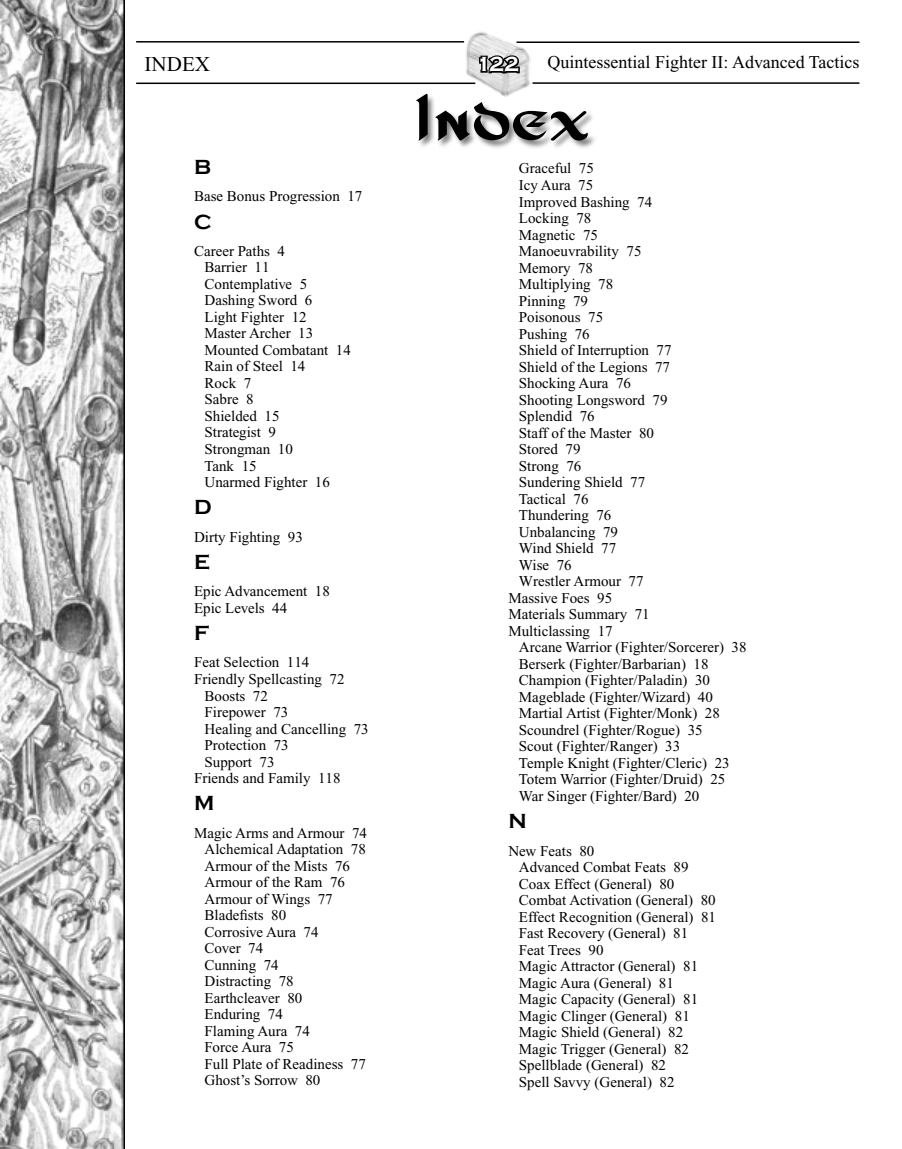
<style>
.page{position:relative;width:902px;height:1149px;background:#fff}
.page>*{position:absolute;margin:0;border:0;box-sizing:border-box;transform-origin:0 0}
.t1{font:60px "DS Celtic 2";color:#000}
.t2{font:700 21px "Copperplate Gothic";color:#000}
.t3{font:21px "Times New Roman";color:#000}
.t4{font:700 21px "Copperplate Gothic";color:#fff}
.t5{font:18px "Times New Roman";color:#000}
.t6{font:15px/16.5px "Times New Roman";color:#000}
</style>
<div class="page">
<img style="left:466px;top:32px;width:64px;height:62px">
<hr style="left:516px;top:41px;width:343px;height:2px;background:#000">
<hr style="left:532px;top:82px;width:327px;height:2px;background:#000">
<svg style="left:477px;top:53px;width:45px;height:23px"></svg>
<hr style="left:136px;top:82px;width:339px;height:2px;background:#000">
<hr style="left:136px;top:41px;width:328px;height:2px;background:#000">
<svg style="left:0;top:0;width:125px;height:1148px"></svg>
<div style="left:416px;top:94px;width:181px;height:56px;background:#000;opacity:.5"></div>
<h2 class="t3" style="left:145px;top:52px;width:67px">INDEX</h2>
<h2 class="t4" style="left:476px;top:53px;width:45px">122</h2>
<p class="t5" style="left:547px;top:52px;width:313px">Quintessential Fighter II: Advanced Tactics</p>
<h1 class="t1" style="left:415px;top:77px;width:175px">Index</h1>
<h2 class="t2" style="left:194px;top:155px;width:18px">B</h2>
<p class="t6" style="left:194px;top:188px;width:170px">Base Bonus Progression 17</p>
<h2 class="t2" style="left:194px;top:210px;width:19px">C</h2>
<p class="t6" style="left:204px;top:242px;width:148px;text-indent:-10px">Career Paths 4<br>Barrier 11<br>Contemplative 5<br>Dashing Sword 6<br>Light Fighter 12<br>Master Archer 13<br>Mounted Combatant 14<br>Rain of Steel 14<br>Rock 7<br>Sabre 8<br>Shielded 15<br>Strategist 9<br>Strongman 10<br>Tank 15<br>Unarmed Fighter 16</p>
<h2 class="t2" style="left:194px;top:495px;width:19px">D</h2>
<p class="t6" style="left:194px;top:528px;width:110px">Dirty Fighting 93</p>
<h2 class="t2" style="left:194px;top:550px;width:17px">E</h2>
<p class="t6" style="left:194px;top:583px;width:137px">Epic Advancement 18<br>Epic Levels 44</p>
<h2 class="t2" style="left:194px;top:621px;width:17px">F</h2>
<p class="t6" style="left:194px;top:654px;width:117px">Feat Selection 114</p>
<p class="t6" style="left:194px;top:670px;width:152px">Friendly Spellcasting 72</p>
<p class="t6" style="left:204px;top:687px;width:65px">Boosts 72</p>
<p class="t6" style="left:204px;top:703px;width:85px">Firepower 73</p>
<p class="t6" style="left:204px;top:720px;width:166px">Healing and Cancelling 73</p>
<p class="t6" style="left:204px;top:736px;width:86px">Protection 73</p>
<p class="t6" style="left:204px;top:753px;width:72px">Support 73</p>
<p class="t6" style="left:194px;top:769px;width:148px">Friends and Family 118</p>
<h2 class="t2" style="left:194px;top:791px;width:22px">M</h2>
<p class="t6" style="left:204px;top:824px;width:164px;text-indent:-10px">Magic Arms and Armour 74<br>Alchemical Adaptation 78<br>Armour of the Mists 76<br>Armour of the Ram 76<br>Armour of Wings 77<br>Bladefists 80<br>Corrosive Aura 74<br>Cover 74<br>Cunning 74<br>Distracting 78<br>Earthcleaver 80<br>Enduring 74<br>Flaming Aura 74<br>Force Aura 75<br>Full Plate of Readiness 77<br>Ghost’s Sorrow 80</p>
<p class="t6" style="left:519px;top:160px;width:76px">Graceful 75</p>
<p class="t6" style="left:519px;top:177px;width:76px">Icy Aura 75</p>
<p class="t6" style="left:519px;top:193px;width:135px">Improved Bashing 74</p>
<p class="t6" style="left:519px;top:210px;width:74px">Locking 78</p>
<p class="t6" style="left:519px;top:226px;width:81px">Magnetic 75</p>
<p class="t6" style="left:519px;top:243px;width:124px">Manoeuvrability 75</p>
<p class="t6" style="left:519px;top:259px;width:76px">Memory 78</p>
<p class="t6" style="left:519px;top:276px;width:96px">Multiplying 78</p>
<p class="t6" style="left:519px;top:292px;width:71px">Pinning 79</p>
<p class="t6" style="left:519px;top:309px;width:86px">Poisonous 75</p>
<p class="t6" style="left:519px;top:325px;width:72px">Pushing 76</p>
<p class="t6" style="left:519px;top:342px;width:154px">Shield of Interruption 77</p>
<p class="t6" style="left:519px;top:358px;width:153px">Shield of the Legions 77</p>
<p class="t6" style="left:519px;top:375px;width:114px">Shocking Aura 76</p>
<p class="t6" style="left:519px;top:391px;width:150px">Shooting Longsword 79</p>
<p class="t6" style="left:519px;top:408px;width:77px">Splendid 76</p>
<p class="t6" style="left:519px;top:424px;width:137px">Staff of the Master 80</p>
<p class="t6" style="left:519px;top:441px;width:63px">Stored 79</p>
<p class="t6" style="left:519px;top:457px;width:64px">Strong 76</p>
<p class="t6" style="left:519px;top:474px;width:128px">Sundering Shield 77</p>
<p class="t6" style="left:519px;top:490px;width:71px">Tactical 76</p>
<p class="t6" style="left:519px;top:507px;width:94px">Thundering 76</p>
<p class="t6" style="left:519px;top:523px;width:101px">Unbalancing 79</p>
<p class="t6" style="left:519px;top:540px;width:99px">Wind Shield 77</p>
<p class="t6" style="left:519px;top:556px;width:54px">Wise 76</p>
<p class="t6" style="left:519px;top:573px;width:126px">Wrestler Armour 77</p>
<p class="t6" style="left:508px;top:589px;width:105px">Massive Foes 95</p>
<p class="t6" style="left:508px;top:606px;width:143px">Materials Summary 71</p>
<p class="t6" style="left:508px;top:622px;width:106px">Multiclassing 17</p>
<p class="t6" style="left:519px;top:639px;width:229px">Arcane Warrior (Fighter/Sorcerer) 38</p>
<p class="t6" style="left:519px;top:655px;width:191px">Berserk (Fighter/Barbarian) 18</p>
<p class="t6" style="left:519px;top:672px;width:193px">Champion (Fighter/Paladin) 30</p>
<p class="t6" style="left:519px;top:688px;width:195px">Mageblade (Fighter/Wizard) 40</p>
<p class="t6" style="left:519px;top:705px;width:202px">Martial Artist (Fighter/Monk) 28</p>
<p class="t6" style="left:519px;top:721px;width:185px">Scoundrel (Fighter/Rogue) 35</p>
<p class="t6" style="left:519px;top:738px;width:163px">Scout (Fighter/Ranger) 33</p>
<p class="t6" style="left:519px;top:754px;width:212px">Temple Knight (Fighter/Cleric) 23</p>
<p class="t6" style="left:519px;top:771px;width:208px">Totem Warrior (Fighter/Druid) 25</p>
<p class="t6" style="left:519px;top:787px;width:182px">War Singer (Fighter/Bard) 20</p>
<h2 class="t2" style="left:508px;top:809px;width:20px">N</h2>
<p class="t6" style="left:519px;top:842px;width:199px;text-indent:-10px">New Feats 80<br>Advanced Combat Feats 89<br>Coax Effect (General) 80<br>Combat Activation (General) 80<br>Effect Recognition (General) 81<br>Fast Recovery (General) 81<br>Feat Trees 90<br>Magic Attractor (General) 81<br>Magic Aura (General) 81<br>Magic Capacity (General) 81<br>Magic Clinger (General) 81<br>Magic Shield (General) 82<br>Magic Trigger (General) 82<br>Spellblade (General) 82<br>Spell Savvy (General) 82</p>
</div>
